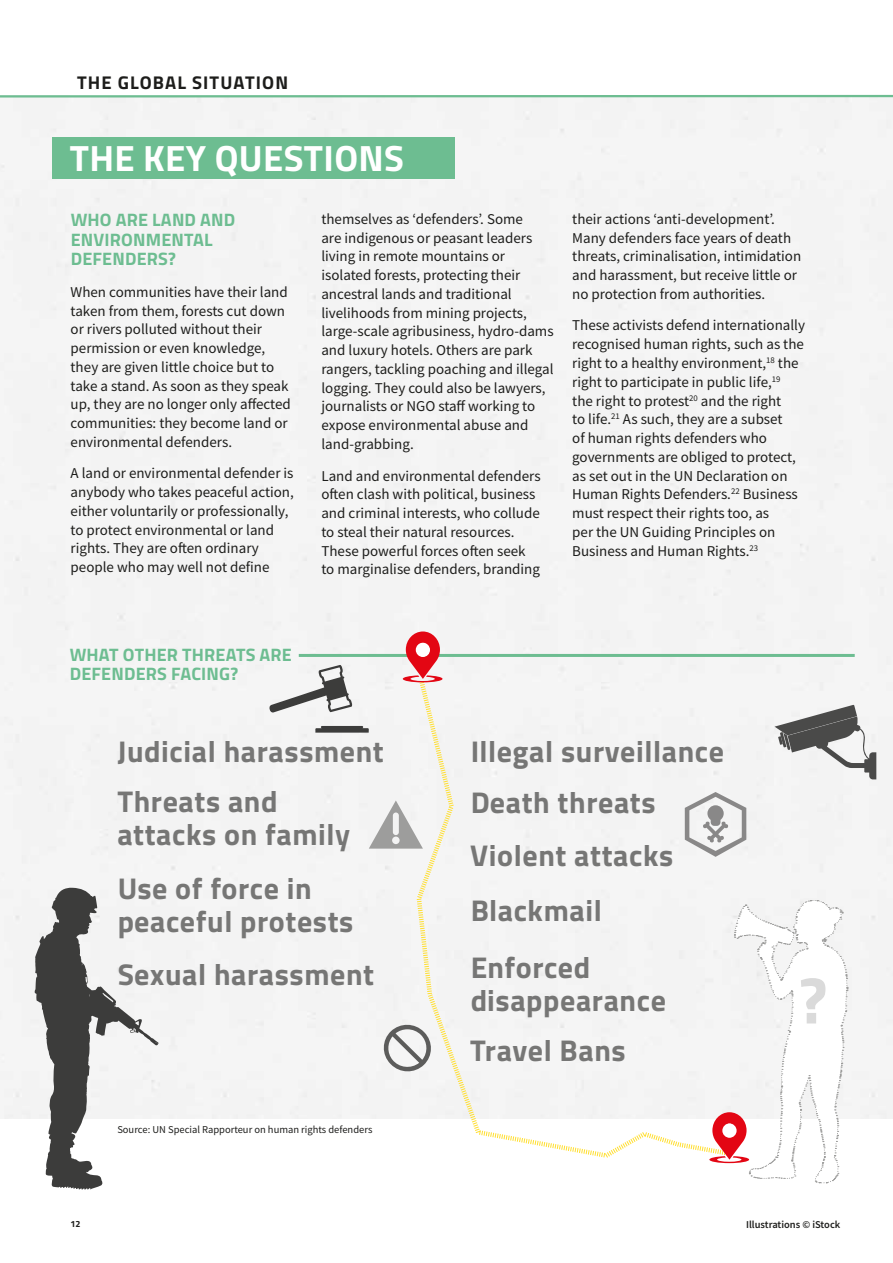
<style>
.page{position:relative;width:893px;height:1263px;background:#fff}
.page>*{position:absolute;margin:0;border:0;box-sizing:border-box;transform-origin:0 0}
.t1{font:700 36.6px "Titillium";letter-spacing:.01em;color:#fff}
.t2{font:700 30px/33px "Titillium";letter-spacing:.02em;color:#575756}
.t3{font:700 18.45px "Titillium";letter-spacing:.06em;color:#1d1d1b}
.t4{font:700 18px/19.5px "Titillium";letter-spacing:.01em;color:#6dbd91}
.t5{font:15px/18.8px "Source Sans Pro";color:#1d1d1b}
.t6{font:10.5px "Source Sans Pro";color:#1d1d1b}
.t7{font:600 10.5px "Source Sans Pro";color:#1d1d1b}
.t8{font:700 9px "Titillium";color:#1d1d1b}
</style>
<div class="page">
<div style="left:52px;top:137px;width:403px;height:42px;background:#6dbd91"></div>
<svg style="left:416px;top:681px;width:312px;height:477px"></svg>
<svg style="left:269px;top:665px;width:100px;height:68px"></svg>
<svg style="left:369px;top:800px;width:54px;height:49px"></svg>
<svg style="left:685px;top:792px;width:61px;height:65px"></svg>
<svg style="left:381px;top:1022px;width:52px;height:52px"></svg>
<hr style="left:299px;top:654px;width:556px;height:3px;background:#6dbd91">
<svg style="left:403px;top:631px;width:39px;height:51px"></svg>
<div style="left:416px;top:643px;width:14px;height:14px;background:#fff;border-radius:50%"></div>
<svg style="left:34px;top:887px;width:124px;height:303px"></svg>
<svg style="left:0;top:95px;width:893px;height:3px"></svg>
<svg style="left:775px;top:705px;width:101px;height:74px"></svg>
<svg style="left:709px;top:899px;width:140px;height:285px"></svg>
<p class="t3" style="left:77px;top:68px;width:213px">THE GLOBAL SITUATION</p>
<h1 class="t1" style="left:70px;top:130px;width:336px">THE KEY QUESTIONS</h1>
<p class="t4" style="left:71px;top:209px;width:166px">WHO ARE LAND AND<br>ENVIRONMENTAL<br>DEFENDERS?</p>
<p class="t5" style="left:71px;top:282px;width:222px">When communities have their land taken from them, forests cut down or rivers polluted without their permission or even knowledge, they are given little choice but to take a stand. As soon as they speak up, they are no longer only affected communities: they become land or environmental defenders.</p>
<p class="t5" style="left:71px;top:464px;width:225px">A land or environmental defender is anybody who takes peaceful action, either voluntarily or professionally, to protect environmental or land rights. They are often ordinary people who may well not define</p>
<p class="t5" style="left:321px;top:210px;width:234px">themselves as ‘defenders’. Some<br>are indigenous or peasant leaders living in remote mountains or isolated forests, protecting their ancestral lands and traditional livelihoods from mining projects, large-scale agribusiness, hydro-dams and luxury hotels. Others are park rangers, tackling poaching and illegal logging. They could also be lawyers, journalists or NGO staff working to expose environmental abuse and land-grabbing.</p>
<p class="t5" style="left:321px;top:466px;width:221px">Land and environmental defenders often clash with political, business and criminal interests, who collude to steal their natural resources.<br>These powerful forces often seek to marginalise defenders, branding</p>
<p class="t5" style="left:572px;top:210px;width:230px">their actions ‘anti-development’.<br>Many defenders face years of death threats, criminalisation, intimidation and harassment, but receive little or no protection from authorities.</p>
<p class="t5" style="left:572px;top:316px;width:234px">These activists defend internationally recognised human rights, such as the right to a healthy environment,<sup>18</sup> the right to participate in public life,<sup>19<br></sup>the right to protest<sup>20</sup> and the right<br>to life.<sup>21</sup> As such, they are a subset<br>of human rights defenders who governments are obliged to protect, as set out in the UN Declaration on Human Rights Defenders.<sup>22</sup> Business must respect their rights too, as<br>per the UN Guiding Principles on Business and Human Rights.<sup>23</sup></p>
<p class="t4" style="left:70px;top:643px;width:224px">WHAT OTHER THREATS ARE<br>DEFENDERS FACING?</p>
<h2 class="t2" style="left:117px;top:734px;width:268px">Judicial harassment</h2>
<h2 class="t2" style="left:470px;top:734px;width:255px">Illegal surveillance</h2>
<h2 class="t2" style="left:117px;top:784px;width:234px">Threats and attacks on family</h2>
<h2 class="t2" style="left:117px;top:870px;width:238px">Use of force in peaceful protests</h2>
<h2 class="t2" style="left:117px;top:957px;width:258px">Sexual harassment</h2>
<p class="t8" style="left:71px;top:1217px;width:12px">12</p>
<p class="t6" style="left:117px;top:1123px;width:257px">Source: UN Special Rapporteur on human rights defenders</p>
<h2 class="t2" style="left:470px;top:774px;width:205px;line-height:53.2px">Death threats<br>Violent attacks</h2>
<h2 class="t2" style="left:470px;top:893px;width:133px">Blackmail</h2>
<h2 class="t2" style="left:470px;top:949px;width:197px">Enforced disappearance</h2>
<h2 class="t2" style="left:470px;top:1033px;width:157px">Travel Bans</h2>
<p class="t7" style="left:746px;top:1218px;width:96px">Illustrations © iStock</p>
</div>
